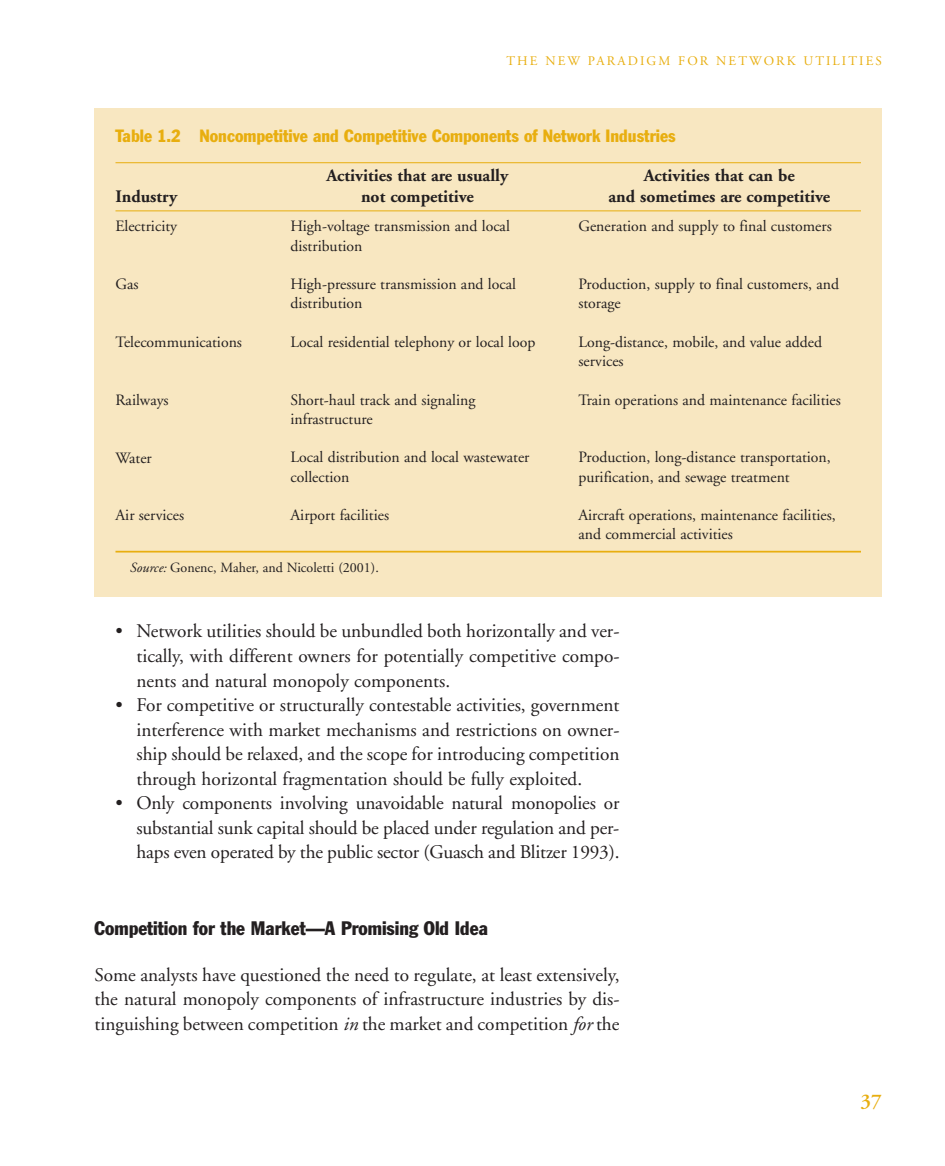
<style>
.page{position:relative;width:945px;height:1166px;background:#fff}
.page>*{position:absolute;margin:0;border:0;box-sizing:border-box;transform-origin:0 0}
.t1{font:600 21px "Adobe Garamond";color:#e8ae0f}
.t2{font:19.25px/24.5px "Adobe Garamond";color:#231f20;text-align:justify}
.t3{font:condensed 19.25px "Franklin Gothic";color:#231f20}
.t4{font:700 17.5px "Adobe Garamond";color:#231f20}
.t5{font:condensed 17.5px "Franklin Gothic";color:#e8ae0f}
.t6{font:15.75px/19.2px "Adobe Garamond";color:#231f20}
.t7{font:14px "Adobe Garamond";color:#231f20}
.t8{font:13.12px "Adobe Garamond";letter-spacing:.16em;color:#e8ae0f}
.s1{font-style:italic}
</style>
<div class="page">
<div style="left:94px;top:108px;width:788px;height:489px;background:#f8e7c1"></div>
<hr style="left:116px;top:162px;width:745px;height:1px;background:#e8ae0f">
<hr style="left:116px;top:210px;width:745px;height:1px;background:#e8ae0f">
<hr style="left:116px;top:551px;width:745px;height:1px;background:#e8ae0f">
<p class="t8" style="left:507px;top:56px;width:377px">THE NEW PARADIGM FOR NETWORK UTILITIES</p>
<p class="t5" style="left:116px;top:129px;width:562px">Table 1.2 Noncompetitive and Competitive Components of Network Industries</p>
<p class="t4" style="left:326px;top:168px;width:183px">Activities that are usually</p>
<p class="t4" style="left:644px;top:168px;width:152px">Activities that can be</p>
<p class="t4" style="left:116px;top:189px;width:63px">Industry</p>
<p class="t4" style="left:361px;top:189px;width:114px">not competitive</p>
<p class="t4" style="left:608px;top:189px;width:223px">and sometimes are competitive</p>
<p class="t6" style="left:116px;top:218px;width:63px">Electricity</p>
<p class="t6" style="left:578px;top:218px;width:255px">Generation and supply to final customers</p>
<p class="t6" style="left:290px;top:218px;width:221px">High-voltage transmission and local distribution</p>
<p class="t6" style="left:290px;top:276px;width:227px">High-pressure transmission and local distribution</p>
<p class="t6" style="left:290px;top:333px;width:246px">Local residential telephony or local loop</p>
<p class="t6" style="left:578px;top:276px;width:262px">Production, supply to final customers, and storage</p>
<p class="t6" style="left:578px;top:333px;width:245px">Long-distance, mobile, and value added services</p>
<p class="t6" style="left:578px;top:391px;width:264px">Train operations and maintenance facilities</p>
<p class="t6" style="left:116px;top:276px;width:25px">Gas</p>
<p class="t6" style="left:116px;top:334px;width:128px">Telecommunications</p>
<p class="t6" style="left:290px;top:391px;width:186px">Short-haul track and signaling infrastructure</p>
<p class="t6" style="left:290px;top:449px;width:241px">Local distribution and local wastewater collection</p>
<p class="t6" style="left:290px;top:507px;width:100px">Airport facilities</p>
<p class="t6" style="left:116px;top:391px;width:55px">Railways</p>
<p class="t6" style="left:578px;top:449px;width:254px">Production, long-distance transportation, purification, and sewage treatment</p>
<p class="t6" style="left:578px;top:507px;width:259px">Aircraft operations, maintenance facilities, and commercial activities</p>
<p class="t6" style="left:116px;top:449px;width:38px">Water</p>
<p class="t6" style="left:116px;top:507px;width:70px">Air services</p>
<p class="t7" style="left:129px;top:562px;width:251px"><span class="s1">Source:</span> Gonenc, Maher, and Nicoletti (2001).</p>
<p class="t2" style="left:136px;top:621px;width:485px;text-indent:-21px">• Network utilities should be unbundled both horizontally and ver&shy;tically, with different owners for potentially competitive compo&shy;nents and natural monopoly components.</p>
<p class="t2" style="left:136px;top:694px;width:485px;text-indent:-21px">• For competitive or structurally contestable activities, government interference with market mechanisms and restrictions on owner&shy;ship should be relaxed, and the scope for introducing competition through horizontal fragmentation should be fully exploited.</p>
<p class="t2" style="left:136px;top:792px;width:485px;text-indent:-21px">• Only components involving unavoidable natural monopolies or substantial sunk capital should be placed under regulation and per&shy;haps even operated by the public sector (Guasch and Blitzer 1993).</p>
<p class="t3" style="left:95px;top:921px;width:395px">Competition for the Market—A Promising Old Idea</p>
<p class="t2" style="left:95px;top:964px;width:527px">Some analysts have questioned the need to regulate, at least extensively, the natural monopoly components of infrastructure industries by dis&shy;tinguishing between competition <span class="s1">in</span> the market and competition <span class="s1">for</span> the</p>
<p class="t1" style="left:861px;top:1092px;width:23px">37</p>
</div>
